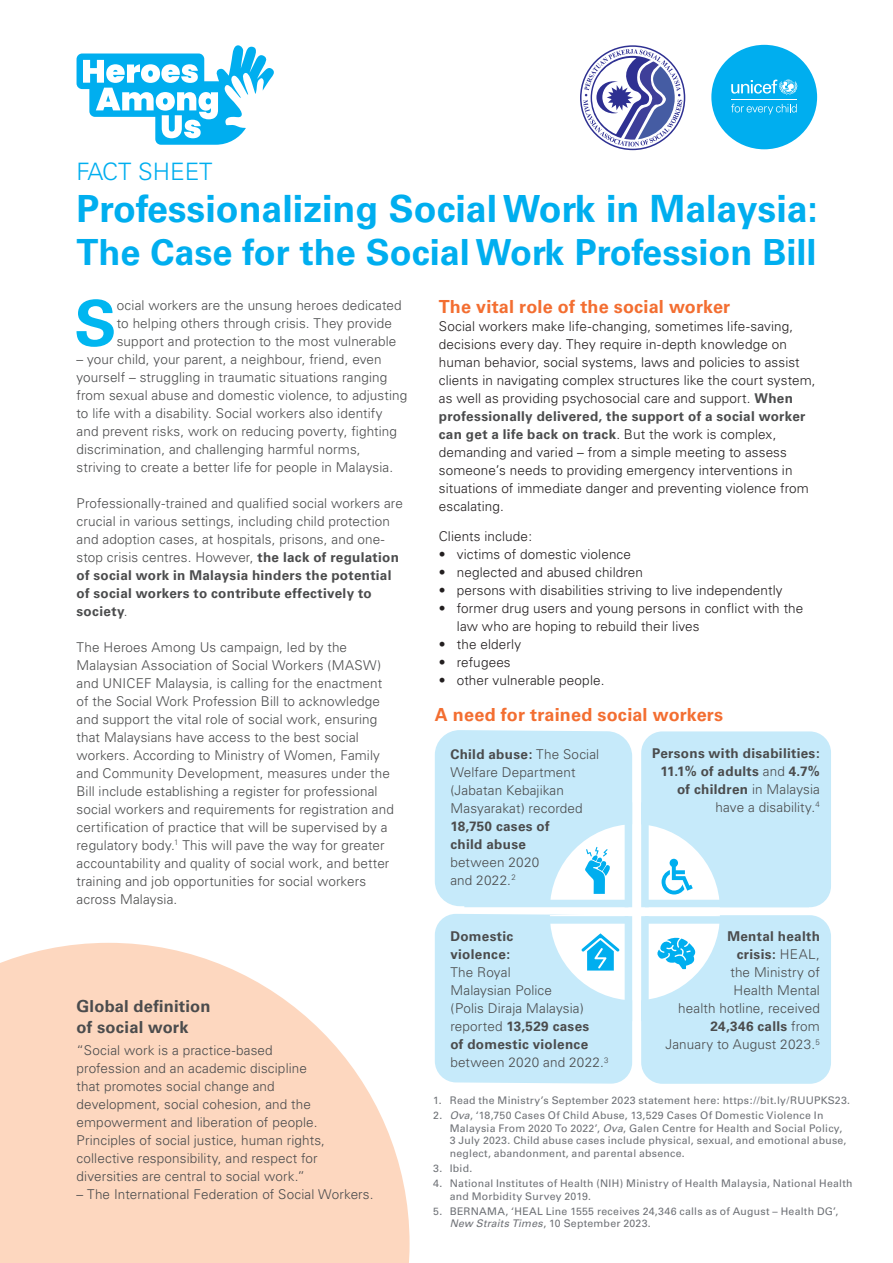
<style>
.page{position:relative;width:893px;height:1263px;background:#fff}
.page>*{position:absolute;margin:0;border:0;box-sizing:border-box;transform-origin:0 0}
.t1{font:700 63.3px "Univers";color:#00b6f0}
.t2{font:700 37.5px "Univers";color:#00aeef}
.t3{font:700 36px "Univers";color:#00aeef}
.t4{font:300 24px "Univers";color:#00aeef}
.t5{font:700 18px "Univers";letter-spacing:.01em;color:#f36e31}
.t6{font:700 16.5px/21px "Univers";letter-spacing:.01em;color:#4b4c4d}
.t7{font:300 13.5px/18px "Univers";letter-spacing:.01em;color:#4b4c4d}
.t8{font:300 13.5px/18px "Univers";letter-spacing:.01em;color:#231f20}
.t9{font:700 13.5px/18px "Univers";letter-spacing:.025em;color:#4b4c4d}
.t10{font:10.5px/12.8px "Univers";letter-spacing:.025em;color:#6e7176}
.s1{font-weight:700}
.s2{font-weight:700;color:#4b4c4d}
.s3{font-weight:300}
.s4{font-style:italic}
</style>
<div class="page">
<div style="left:641px;top:731px;width:190px;height:176px;background:#c6eafa;border-radius:21px"></div>
<div style="left:641px;top:915px;width:190px;height:169px;background:#c6eafa;border-radius:21px"></div>
<div style="left:711px;top:45px;width:106px;height:104px;background:#00aeef;border-radius:50%"></div>
<svg style="left:731px;top:80px;width:66px;height:15px"></svg>
<hr style="left:731px;top:100px;width:66px;height:1px;background:#fff">
<svg style="left:731px;top:104px;width:66px;height:11px"></svg>
<svg style="left:0;top:943px;width:410px;height:320px;fill:#fdd7bf"></svg>
<svg style="left:434px;top:730px;width:286px;height:354px"></svg>
<div style="left:580px;top:45px;width:105px;height:105px;border:2px solid #2e3092;border-radius:50%"></div>
<svg style="left:583px;top:49px;width:99px;height:97px"></svg>
<svg style="left:77px;top:45px;width:197px;height:100px"></svg>
<h3 class="t4" style="left:77px;top:157px;width:137px">FACT SHEET</h3>
<h2 class="t2" style="left:77px;top:187px;width:743px">Professionalizing Social Work in Malaysia:</h2>
<h3 class="t3" style="left:77px;top:232px;width:741px">The Case for the Social Work Profession Bill</h3>
<h1 class="t1" style="left:74px;top:286px;width:44px">S</h1>
<p class="t7" style="left:117px;top:296px;width:286px">ocial workers are the unsung heroes dedicated to helping others through crisis. They provide support and protection to the most vulnerable</p>
<p class="t7" style="left:77px;top:350px;width:332px">– your child, your parent, a neighbour, friend, even yourself – struggling in traumatic situations ranging from sexual abuse and domestic violence, to adjusting to life with a disability. Social workers also identify and prevent risks, work on reducing poverty, fighting discrimination, and challenging harmful norms, striving to create a better life for people in Malaysia.</p>
<p class="t7" style="left:77px;top:494px;width:328px">Professionally-trained and qualified social workers are crucial in various settings, including child protection and adoption cases, at hospitals, prisons, and one&shy;stop crisis centres. However, <span class="s1">the lack of regulation of social work in Malaysia hinders the potential of social workers to contribute effectively to society</span>.</p>
<p class="t7" style="left:77px;top:638px;width:319px">The Heroes Among Us campaign, led by the Malaysian Association of Social Workers (MASW) and UNICEF Malaysia, is calling for the enactment of the Social Work Profession Bill to acknowledge and support the vital role of social work, ensuring that Malaysians have access to the best social workers. According to Ministry of Women, Family and Community Development, measures under the Bill include establishing a register for professional social workers and requirements for registration and certification of practice that will be supervised by a regulatory body.<sup>1</sup> This will pave the way for greater accountability and quality of social work, and better training and job opportunities for social workers across Malaysia.</p>
<h3 class="t5" style="left:439px;top:296px;width:293px">The vital role of the social worker</h3>
<p class="t8" style="left:439px;top:317px;width:378px">Social workers make life-changing, sometimes life-saving, decisions every day. They require in-depth knowledge on human behavior, social systems, laws and policies to assist clients in navigating complex structures like the court system, as well as providing psychosocial care and support. <span class="s2">When professionally delivered, the support of a social worker can get a life back on track</span>. But the work is complex, demanding and varied – from a simple meeting to assess someone’s needs to providing emergency interventions in situations of immediate danger and preventing violence from escalating.</p>
<p class="t8" style="left:439px;top:527px;width:95px">Clients include:</p>
<p class="t8" style="left:439px;top:545px;width:194px">• victims of domestic violence</p>
<p class="t8" style="left:439px;top:563px;width:206px">• neglected and abused children</p>
<p class="t8" style="left:439px;top:581px;width:345px">• persons with disabilities striving to live independently</p>
<p class="t8" style="left:457px;top:599px;width:348px;text-indent:-18px">• former drug users and young persons in conflict with the law who are hoping to rebuild their lives</p>
<p class="t8" style="left:439px;top:635px;width:84px">• the elderly</p>
<p class="t8" style="left:439px;top:653px;width:73px">• refugees</p>
<p class="t8" style="left:439px;top:671px;width:167px">• other vulnerable people.</p>
<h3 class="t5" style="left:435px;top:705px;width:290px">A need for trained social workers</h3>
<p class="t9" style="left:652px;top:744px;width:169px;text-align:right">Persons with disabilities:<br>11.1% of adults <span class="s3">and</span> 4.7% of children <span class="s3">in Malaysia have a disability.</span><sup>4</sup></p>
<p class="t7" style="left:450px;top:745px;width:150px"><span class="s1">Child abuse:</span> The Social<br>Welfare Department (Jabatan Kebajikan<br>Masyarakat) recorded</p>
<p class="t9" style="left:450px;top:817px;width:101px">18,750 cases of child abuse</p>
<p class="t7" style="left:450px;top:853px;width:90px">between 2020 and 2022.<sup>2</sup></p>
<p class="t6" style="left:77px;top:995px;width:136px">Global definition of social work</p>
<p class="t7" style="left:77px;top:1041px;width:250px">“Social work is a practice-based profession and an academic discipline that promotes social change and development, social cohesion, and the empowerment and liberation of people.<br>Principles of social justice, human rights, collective responsibility, and respect for diversities are central to social work.”</p>
<p class="t7" style="left:77px;top:1185px;width:299px">– The International Federation of Social Workers.</p>
<p class="t9" style="left:450px;top:927px;width:64px">Domestic violence:</p>
<p class="t7" style="left:450px;top:963px;width:160px">The Royal<br>Malaysian Police<br>(Polis Diraja Malaysia) reported <span class="s1">13,529 cases<br>of domestic violence </span>between 2020 and 2022.<sup>3</sup></p>
<p class="t7" style="left:665px;top:927px;width:156px;text-align:right"><span class="s1">Mental health<br>crisis:</span> HEAL,<br>the Ministry of<br>Health Mental<br>health hotline, received<br><span class="s1">24,346 calls</span> from<br>January to August 2023.<sup>5</sup></p>
<p class="t10" style="left:433px;top:1094px;width:418px">1. Read the Ministry’s September 2023 statement here: https://bit.ly/RUUPKS23.</p>
<p class="t10" style="left:450px;top:1109px;width:398px;text-indent:-16px">2. <span class="s4">Ova</span>, ‘18,750 Cases Of Child Abuse, 13,529 Cases Of Domestic Violence In Malaysia From 2020 To 2022’, <span class="s4">Ova</span>, Galen Centre for Health and Social Policy, 3 July 2023. Child abuse cases include physical, sexual, and emotional abuse, neglect, abandonment, and parental absence.</p>
<p class="t10" style="left:433px;top:1162px;width:40px">3. Ibid.</p>
<p class="t10" style="left:450px;top:1177px;width:404px;text-indent:-16px">4. National Institutes of Health (NIH) Ministry of Health Malaysia, National Health and Morbidity Survey 2019.</p>
<p class="t10" style="left:450px;top:1204px;width:390px;text-indent:-16px">5. BERNAMA, ‘HEAL Line 1555 receives 24,346 calls as of August – Health DG’,<br><span class="s4">New Straits Times</span>, 10 September 2023.</p>
</div>
